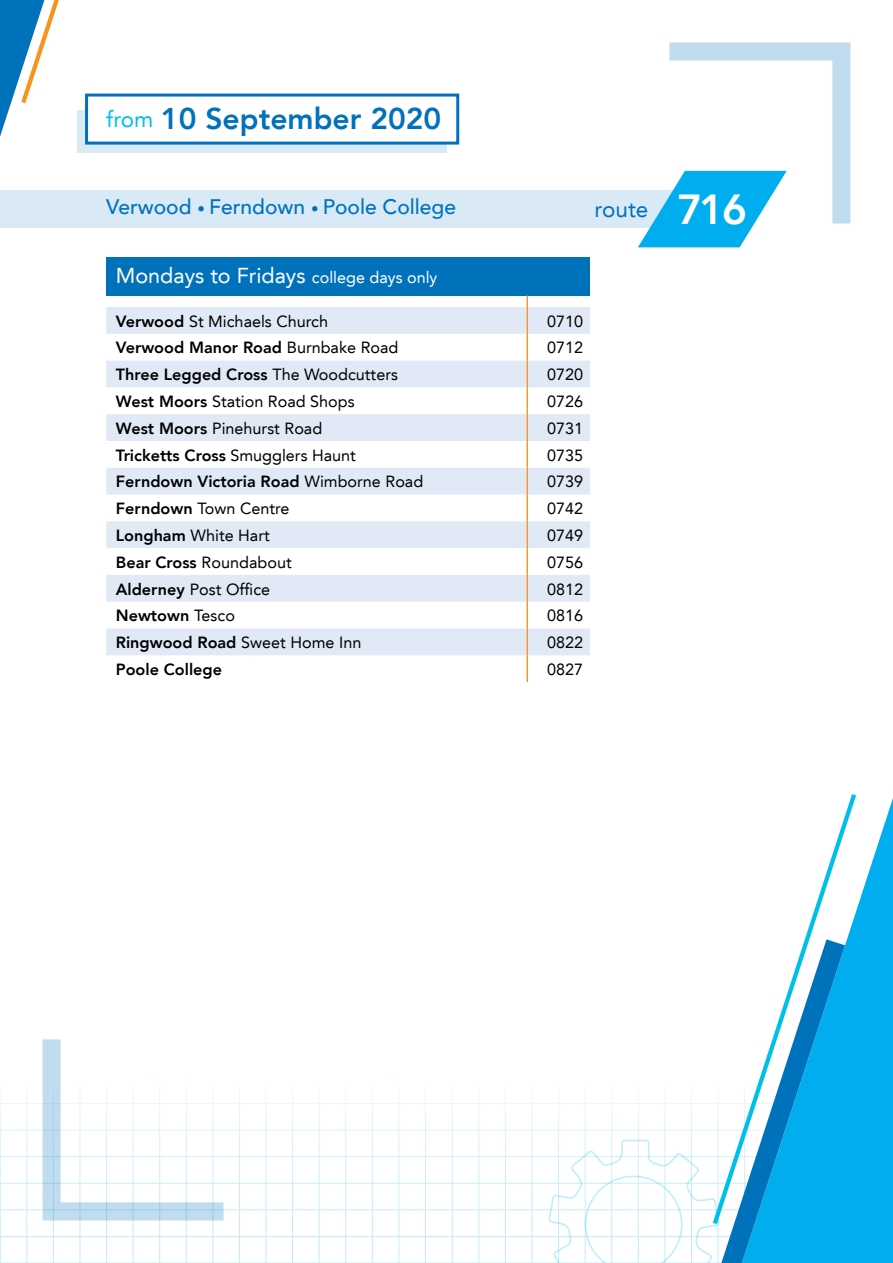
<style>
.page{position:relative;width:893px;height:1263px;background:#fff}
.page>*{position:absolute;margin:0;border:0;box-sizing:border-box;transform-origin:0 0}
.t1{font:800 30px "Avenir LT";color:#0072bc}
.t2{font:22.5px "Avenir LT";color:#0072bc}
.t3{font:21.6px "Avenir LT";color:#fff}
.t4{font:500 21px "Avenir LT";color:#0072bc}
.t5{font:16.2px "Avenir LT";color:#000}
.t6{font:800 16.2px "Avenir LT";color:#000}
.s1{font-weight:400;font-size:22.5px;color:#00c0e8}
.s2{font-size:15px}
.s3{font-weight:800;font-size:42px;color:#fff}
.s4{font-size:16.2px}
.s5{font-weight:800}
.s6{font-weight:400}
</style>
<div class="page">
<hr style="left:0;top:1103px;width:891px;height:1px;background:#00aeef">
<hr style="left:0;top:1130px;width:891px;height:1px;background:#00aeef">
<hr style="left:0;top:1156px;width:891px;height:1px;background:#00aeef">
<hr style="left:0;top:1183px;width:891px;height:1px;background:#00aeef">
<hr style="left:0;top:1209px;width:891px;height:1px;background:#00aeef">
<hr style="left:0;top:1236px;width:891px;height:1px;background:#00aeef">
<hr style="left:0;top:1262px;width:891px;height:1px;background:#00aeef">
<hr style="left:425px;top:1084px;width:1px;height:179px;background:#00aeef">
<hr style="left:399px;top:1084px;width:1px;height:179px;background:#00aeef">
<hr style="left:372px;top:1084px;width:1px;height:179px;background:#00aeef">
<hr style="left:345px;top:1084px;width:1px;height:179px;background:#00aeef">
<hr style="left:319px;top:1084px;width:1px;height:179px;background:#00aeef">
<hr style="left:292px;top:1084px;width:1px;height:179px;background:#00aeef">
<hr style="left:266px;top:1084px;width:1px;height:179px;background:#00aeef">
<hr style="left:239px;top:1084px;width:1px;height:179px;background:#00aeef">
<hr style="left:213px;top:1084px;width:1px;height:179px;background:#00aeef">
<hr style="left:186px;top:1084px;width:1px;height:179px;background:#00aeef">
<hr style="left:159px;top:1084px;width:1px;height:179px;background:#00aeef">
<hr style="left:133px;top:1084px;width:1px;height:179px;background:#00aeef">
<hr style="left:106px;top:1084px;width:1px;height:179px;background:#00aeef">
<hr style="left:80px;top:1084px;width:1px;height:179px;background:#00aeef">
<hr style="left:53px;top:1084px;width:1px;height:179px;background:#00aeef">
<hr style="left:27px;top:1084px;width:1px;height:179px;background:#00aeef">
<hr style="left:0;top:1084px;width:1px;height:179px;background:#00aeef">
<hr style="left:532px;top:1084px;width:1px;height:179px;background:#00aeef">
<hr style="left:505px;top:1084px;width:1px;height:179px;background:#00aeef">
<hr style="left:479px;top:1084px;width:1px;height:179px;background:#00aeef">
<hr style="left:452px;top:1084px;width:1px;height:179px;background:#00aeef">
<div style="left:0;top:190px;width:740px;height:38px;background:#d9e9f5"></div>
<svg style="left:845px;top:798px;width:48px;height:465px;background:#1eb7f0"></svg>
<svg style="left:805px;top:794px;width:51px;height:430px"></svg>
<div style="left:106px;top:257px;width:484px;height:39px;background:#0072bc"></div>
<svg style="left:106px;top:307px;width:484px;height:348px;fill:#e9e8f6"></svg>
<svg style="left:527px;top:296px;width:1px;height:386px"></svg>
<svg style="left:0;top:0;width:59px;height:137px"></svg>
<svg style="left:43px;top:1039px;width:181px;height:181px"></svg>
<svg style="left:548px;top:939px;width:297px;height:324px"></svg>
<div style="left:77px;top:111px;width:369px;height:42px;background:#d9e9f5"></div>
<div style="left:85px;top:94px;width:374px;height:51px;background:#fff;border:3px solid #0072bc"></div>
<svg style="left:638px;top:43px;width:212px;height:204px"></svg>
<h1 class="t1" style="left:106px;top:101px;width:337px"><span class="s1">from</span> 10 September 2020</h1>
<p class="t4" style="left:106px;top:195px;width:351px">Verwood <span class="s2">•</span> Ferndown <span class="s2">•</span> Poole College</p>
<h2 class="t2" style="left:595px;top:196px;width:154px">route <span class="s3">716</span></h2>
<h3 class="t3" style="left:116px;top:263px;width:323px">Mondays to Fridays <span class="s4">college days only</span></h3>
<p class="t5" style="left:116px;top:311px;width:214px"><span class="s5">Verwood</span> St Michaels Church</p>
<p class="t5" style="left:547px;top:311px;width:38px">0710</p>
<p class="t6" style="left:116px;top:338px;width:284px">Verwood Manor Road <span class="s6">Burnbake Road</span></p>
<p class="t5" style="left:547px;top:338px;width:38px">0712</p>
<p class="t6" style="left:116px;top:365px;width:284px">Three Legged Cross <span class="s6">The Woodcutters</span></p>
<p class="t5" style="left:547px;top:365px;width:38px">0720</p>
<p class="t5" style="left:116px;top:392px;width:240px"><span class="s5">West Moors</span> Station Road Shops</p>
<p class="t5" style="left:547px;top:392px;width:38px">0726</p>
<p class="t5" style="left:116px;top:419px;width:208px"><span class="s5">West Moors</span> Pinehurst Road</p>
<p class="t5" style="left:547px;top:419px;width:38px">0731</p>
<p class="t6" style="left:116px;top:445px;width:242px">Tricketts Cross <span class="s6">Smugglers Haunt</span></p>
<p class="t5" style="left:547px;top:445px;width:38px">0735</p>
<p class="t6" style="left:116px;top:472px;width:309px">Ferndown Victoria Road <span class="s6">Wimborne Road</span></p>
<p class="t5" style="left:547px;top:472px;width:38px">0739</p>
<p class="t5" style="left:116px;top:499px;width:175px"><span class="s5">Ferndown</span> Town Centre</p>
<p class="t5" style="left:547px;top:499px;width:38px">0742</p>
<p class="t5" style="left:116px;top:526px;width:155px"><span class="s5">Longham</span> White Hart</p>
<p class="t5" style="left:547px;top:526px;width:38px">0749</p>
<p class="t5" style="left:116px;top:553px;width:177px"><span class="s5">Bear Cross</span> Roundabout</p>
<p class="t5" style="left:547px;top:553px;width:38px">0756</p>
<p class="t5" style="left:116px;top:579px;width:156px"><span class="s5">Alderney</span> Post Office</p>
<p class="t5" style="left:547px;top:579px;width:38px">0812</p>
<p class="t6" style="left:116px;top:606px;width:121px">Newtown <span class="s6">Tesco</span></p>
<p class="t5" style="left:547px;top:606px;width:38px">0816</p>
<p class="t6" style="left:116px;top:633px;width:247px">Ringwood Road <span class="s6">Sweet Home Inn</span></p>
<p class="t5" style="left:547px;top:633px;width:38px">0822</p>
<p class="t6" style="left:116px;top:660px;width:108px">Poole College</p>
<p class="t5" style="left:547px;top:660px;width:38px">0827</p>
</div>
